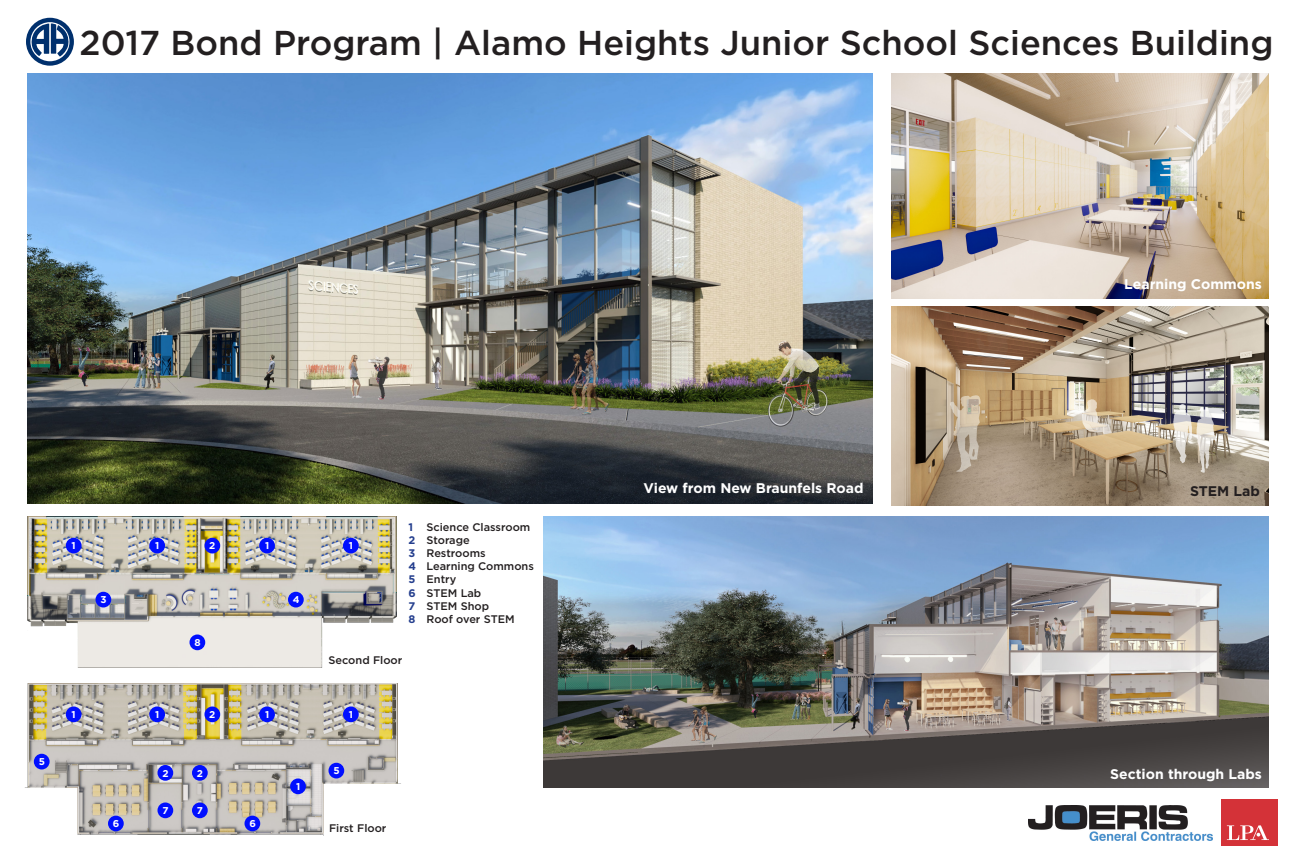
<style>
.page{position:relative;width:1296px;height:864px;background:#fff}
.page>*{position:absolute;margin:0;border:0;box-sizing:border-box;transform-origin:0 0}
.t1{font:500 34.5px "Gotham";color:#231f20}
.t2{font:700 14px "Gotham";color:#fff}
.t3{font:700 14px "Gotham";color:#231f20}
.t4{font:500 11px "Gotham";color:#231f20}
.t5{font:700 9.9px "Gotham";color:#fff}
.s1{font-weight:700;color:#253f8e}
</style>
<div class="page">
<img style="left:1028px;top:806px;width:184px;height:35px">
<div style="left:1222px;top:799px;width:56px;height:47px;background:#d43238"></div>
<svg style="left:1227px;top:825px;width:42px;height:15px"></svg>
<img style="left:544px;top:517px;width:725px;height:271px">
<img style="left:891px;top:73px;width:378px;height:226px">
<img style="left:27px;top:73px;width:845px;height:431px">
<img style="left:891px;top:306px;width:378px;height:199px">
<svg style="left:26px;top:18px;width:48px;height:48px"></svg>
<img style="left:27px;top:517px;width:370px;height:151px">
<img style="left:24px;top:683px;width:377px;height:153px">
<div style="left:66px;top:538px;width:16px;height:16px;background:#000fff;border-radius:50%"></div>
<div style="left:149px;top:538px;width:16px;height:16px;background:#000fff;border-radius:50%"></div>
<div style="left:343px;top:538px;width:16px;height:16px;background:#000fff;border-radius:50%"></div>
<div style="left:259px;top:538px;width:16px;height:16px;background:#000fff;border-radius:50%"></div>
<div style="left:66px;top:707px;width:16px;height:15px;background:#000fff;border-radius:50%"></div>
<div style="left:149px;top:707px;width:16px;height:15px;background:#000fff;border-radius:50%"></div>
<div style="left:343px;top:707px;width:16px;height:15px;background:#000fff;border-radius:50%"></div>
<div style="left:259px;top:707px;width:16px;height:15px;background:#000fff;border-radius:50%"></div>
<div style="left:204px;top:538px;width:16px;height:16px;background:#000fff;border-radius:50%"></div>
<div style="left:204px;top:707px;width:16px;height:15px;background:#000fff;border-radius:50%"></div>
<div style="left:157px;top:765px;width:16px;height:16px;background:#000fff;border-radius:50%"></div>
<div style="left:192px;top:765px;width:16px;height:16px;background:#000fff;border-radius:50%"></div>
<div style="left:192px;top:803px;width:16px;height:15px;background:#000fff;border-radius:50%"></div>
<div style="left:157px;top:803px;width:16px;height:15px;background:#000fff;border-radius:50%"></div>
<div style="left:288px;top:592px;width:16px;height:16px;background:#000fff;border-radius:50%"></div>
<div style="left:96px;top:592px;width:15px;height:16px;background:#000fff;border-radius:50%"></div>
<div style="left:34px;top:754px;width:16px;height:16px;background:#000fff;border-radius:50%"></div>
<div style="left:328px;top:763px;width:16px;height:15px;background:#000fff;border-radius:50%"></div>
<div style="left:290px;top:779px;width:16px;height:15px;background:#000fff;border-radius:50%"></div>
<div style="left:108px;top:816px;width:16px;height:15px;background:#000fff;border-radius:50%"></div>
<div style="left:245px;top:816px;width:15px;height:15px;background:#000fff;border-radius:50%"></div>
<div style="left:190px;top:635px;width:15px;height:15px;background:#000fff;border-radius:50%"></div>
<h1 class="t1" style="left:80px;top:20px;width:1195px">2017 Bond Program | Alamo Heights Junior School Sciences Building</h1>
<p class="t5" style="left:39px;top:755px;width:8px">5</p>
<p class="t5" style="left:209px;top:539px;width:8px">2</p>
<p class="t5" style="left:72px;top:539px;width:6px">1</p>
<p class="t5" style="left:155px;top:539px;width:6px">1</p>
<p class="t5" style="left:265px;top:539px;width:6px">1</p>
<p class="t5" style="left:349px;top:539px;width:6px">1</p>
<p class="t5" style="left:100px;top:593px;width:8px">3</p>
<p class="t5" style="left:293px;top:593px;width:8px">4</p>
<p class="t5" style="left:194px;top:636px;width:8px">8</p>
<p class="t4" style="left:408px;top:519px;width:123px"><span class="s1">1</span> Science Classroom</p>
<p class="t4" style="left:408px;top:533px;width:63px"><span class="s1">2</span> Storage</p>
<p class="t4" style="left:408px;top:546px;width:79px"><span class="s1">3</span> Restrooms</p>
<p class="t4" style="left:408px;top:559px;width:127px"><span class="s1">4</span> Learning Commons</p>
<p class="t4" style="left:408px;top:572px;width:49px"><span class="s1">5</span> Entry</p>
<p class="t4" style="left:408px;top:585px;width:74px"><span class="s1">6</span> STEM Lab</p>
<p class="t4" style="left:408px;top:599px;width:82px"><span class="s1">7</span> STEM Shop</p>
<p class="t4" style="left:408px;top:612px;width:108px"><span class="s1">8</span> Roof over STEM</p>
<p class="t4" style="left:328px;top:653px;width:75px">Second Floor</p>
<p class="t5" style="left:209px;top:708px;width:8px">2</p>
<p class="t5" style="left:72px;top:708px;width:6px">1</p>
<p class="t5" style="left:155px;top:708px;width:6px">1</p>
<p class="t5" style="left:265px;top:708px;width:6px">1</p>
<p class="t5" style="left:349px;top:708px;width:6px">1</p>
<p class="t5" style="left:162px;top:766px;width:8px">2</p>
<p class="t5" style="left:197px;top:766px;width:8px">2</p>
<p class="t5" style="left:162px;top:804px;width:8px">7</p>
<p class="t5" style="left:197px;top:804px;width:8px">7</p>
<p class="t5" style="left:113px;top:817px;width:8px">6</p>
<p class="t5" style="left:249px;top:817px;width:8px">6</p>
<p class="t5" style="left:296px;top:780px;width:6px">1</p>
<p class="t5" style="left:333px;top:764px;width:8px">5</p>
<p class="t4" style="left:329px;top:821px;width:59px">First Floor</p>
<p class="t2" style="left:644px;top:478px;width:221px">View from New Braunfels Road</p>
<p class="t2" style="left:1124px;top:274px;width:139px">Learning Commons</p>
<p class="t3" style="left:1190px;top:482px;width:71px">STEM Lab</p>
<p class="t2" style="left:1110px;top:764px;width:153px">Section through Labs</p>
</div>
